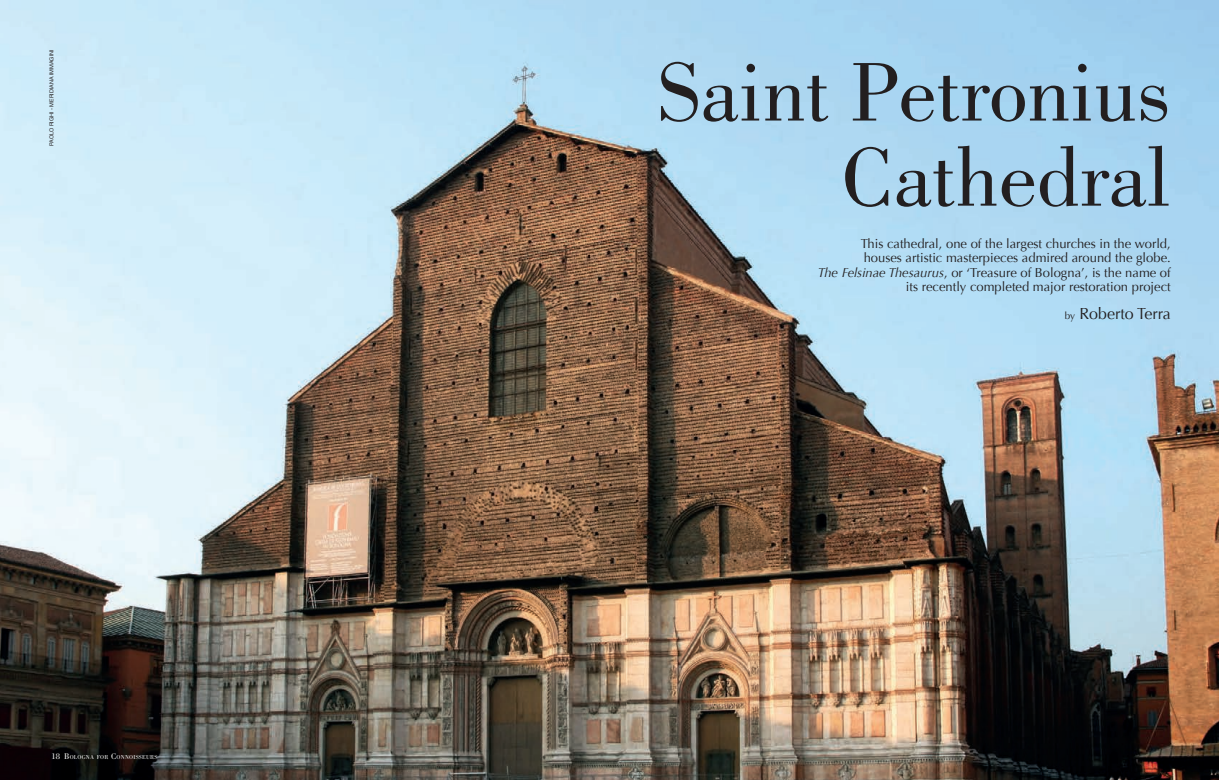
<style>
.page{position:relative;width:1219px;height:780px;background:#fff}
.page>*{position:absolute;margin:0;border:0;box-sizing:border-box;transform-origin:0 0}
.t1{font:86px/85.1px "Bodoni";color:#231f20;text-align:right}
.t2{font:16px "Optima";color:#231f20}
.t3{font:13px/14.2px "Optima";color:#231f20;text-align:right}
.t4{font:5.9px "Bodoni";letter-spacing:.045em;color:#fff}
.t5{font:5.5px "Helvetica Neue";color:#231f20}
.s1{font-size:8.5px}
.s2{font-style:italic}
.s3{font-size:10px}
</style>
<div class="page">
<img style="left:0;top:0;width:1219px;height:780px">
<p class="t5" style="left:48px;top:146px;width:98px;rotate:-90deg">PAOLO RIGHI - MERIDIANA IMMAGINI</p>
<p class="t4" style="left:51px;top:753px;width:108px"><span class="s1">18</span> <span class="s1">B</span>OLOGNA FOR <span class="s1">C</span>ONNOISSEURS</p>
<h1 class="t1" style="left:658px;top:50px;width:515px">Saint Petronius<br>Cathedral</h1>
<p class="t3" style="left:818px;top:237px;width:355px">This cathedral, one of the largest churches in the world,<br>houses artistic masterpieces admired around the globe.<br><span class="s2">The Felsinae Thesaurus</span>, or ‘Treasure of Bologna’, is the name of its recently completed major restoration project</p>
<p class="t2" style="left:1065px;top:304px;width:108px"><span class="s3">by</span> Roberto Terra</p>
</div>
